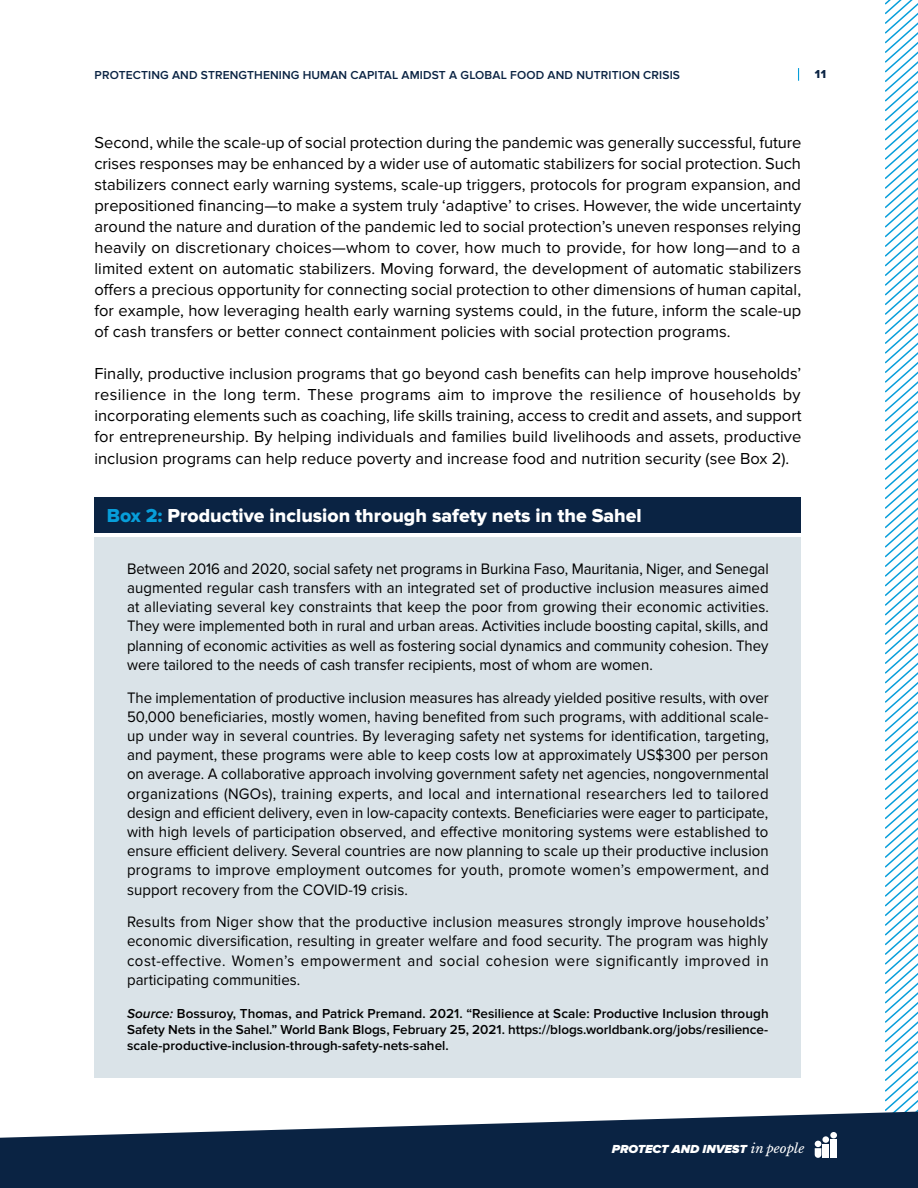
<style>
.page{position:relative;width:918px;height:1188px;background:#fff}
.page>*{position:absolute;margin:0;border:0;box-sizing:border-box;transform-origin:0 0}
.t1{font:19.5px "Proxima Nova Extrabld";color:#fff}
.t2{font:16.5px/21px "Proxima Nova";color:#000;text-align:justify}
.t3{font:15.75px/19.2px "Proxima Nova";letter-spacing:.005em;color:#000;text-align:justify;scale:.95 1}
.t4{font:600 13.5px/16.2px "Proxima Nova";letter-spacing:.005em;color:#000;text-align:justify}
.t5{font:italic 900 12.15px "Proxima Nova";color:#fff}
.t6{font:600 12px "Proxima Nova";letter-spacing:.01em;color:#0a2343}
.t7{font:12px "Proxima Nova Extrabld";color:#0a2343}
.s1{color:#079eda}
.s2{font-style:italic}
.s3{font-family:"Libre Baskerville";font-weight:400;font-size:12.75px}
</style>
<div class="page">
<svg style="left:885px;top:0;width:33px;height:1111px"></svg>
<svg style="left:798px;top:68px;width:1px;height:13px"></svg>
<svg style="left:0;top:1111px;width:918px;height:77px;fill:#0a2343"></svg>
<div style="left:830px;top:1140px;width:7px;height:18px;background:#fff"></div>
<div style="left:830px;top:1132px;width:7px;height:6px;background:#fff;border-radius:50%"></div>
<div style="left:822px;top:1136px;width:7px;height:7px;background:#fff;border-radius:50%"></div>
<div style="left:823px;top:1144px;width:6px;height:14px;background:#fff"></div>
<svg style="left:815px;top:1141px;width:6px;height:17px"></svg>
<div style="left:95px;top:537px;width:706px;height:541px;background:#dae3e8"></div>
<div style="left:95px;top:497px;width:706px;height:36px;background:#0a2343"></div>
<p class="t6" style="left:95px;top:68px;width:587px">PROTECTING AND STRENGTHENING HUMAN CAPITAL AMIDST A GLOBAL FOOD AND NUTRITION CRISIS</p>
<p class="t7" style="left:815px;top:67px;width:13px">11</p>
<p class="t2" style="left:94px;top:132px;width:709px">Second, while the scale-up of social protection during the pandemic was generally successful, future crises responses may be enhanced by a wider use of automatic stabilizers for social protection. Such stabilizers connect early warning systems, scale-up triggers, protocols for program expansion, and prepositioned financing—to make a system truly ‘adaptive’ to crises. However, the wide uncertainty around the nature and duration of the pandemic led to social protection’s uneven responses relying heavily on discretionary choices—whom to cover, how much to provide, for how long—and to a limited extent on automatic stabilizers. Moving forward, the development of automatic stabilizers offers a precious opportunity for connecting social protection to other dimensions of human capital, for example, how leveraging health early warning systems could, in the future, inform the scale-up of cash transfers or better connect containment policies with social protection programs.</p>
<p class="t2" style="left:94px;top:363px;width:709px">Finally, productive inclusion programs that go beyond cash benefits can help improve households’ resilience in the long term. These programs aim to improve the resilience of households by incorporating elements such as coaching, life skills training, access to credit and assets, and support for entrepreneurship. By helping individuals and families build livelihoods and assets, productive inclusion programs can help reduce poverty and increase food and nutrition security (see Box 2).</p>
<p class="t1" style="left:107px;top:504px;width:536px"><span class="s1">Box 2:</span> Productive inclusion through safety nets in the Sahel</p>
<p class="t3" style="left:127px;top:559px;width:677px">Between 2016 and 2020, social safety net programs in Burkina Faso, Mauritania, Niger, and Senegal augmented regular cash transfers with an integrated set of productive inclusion measures aimed at alleviating several key constraints that keep the poor from growing their economic activities.<br>They were implemented both in rural and urban areas. Activities include boosting capital, skills, and planning of economic activities as well as fostering social dynamics and community cohesion. They were tailored to the needs of cash transfer recipients, most of whom are women.</p>
<p class="t3" style="left:127px;top:688px;width:677px">The implementation of productive inclusion measures has already yielded positive results, with over 50,000 beneficiaries, mostly women, having benefited from such programs, with additional scale&shy;up under way in several countries. By leveraging safety net systems for identification, targeting, and payment, these programs were able to keep costs low at approximately US$300 per person on average. A collaborative approach involving government safety net agencies, nongovernmental organizations (NGOs), training experts, and local and international researchers led to tailored design and efficient delivery, even in low-capacity contexts. Beneficiaries were eager to participate, with high levels of participation observed, and effective monitoring systems were established to ensure efficient delivery. Several countries are now planning to scale up their productive inclusion programs to improve employment outcomes for youth, promote women’s empowerment, and support recovery from the COVID-19 crisis.</p>
<p class="t3" style="left:127px;top:913px;width:677px">Results from Niger show that the productive inclusion measures strongly improve households’ economic diversification, resulting in greater welfare and food security. The program was highly cost-effective. Women’s empowerment and social cohesion were significantly improved in participating communities.</p>
<p class="t4" style="left:127px;top:1006px;width:643px"><span class="s2">Source:</span> Bossuroy, Thomas, and Patrick Premand. 2021. “Resilience at Scale: Productive Inclusion through Safety Nets in the Sahel.” World Bank Blogs, February 25, 2021. https://blogs.worldbank.org/jobs/resilience&shy;scale-productive-inclusion-through-safety-nets-sahel.</p>
<p class="t5" style="left:612px;top:1142px;width:194px">PROTECT AND INVEST <span class="s3">in people</span></p>
</div>
